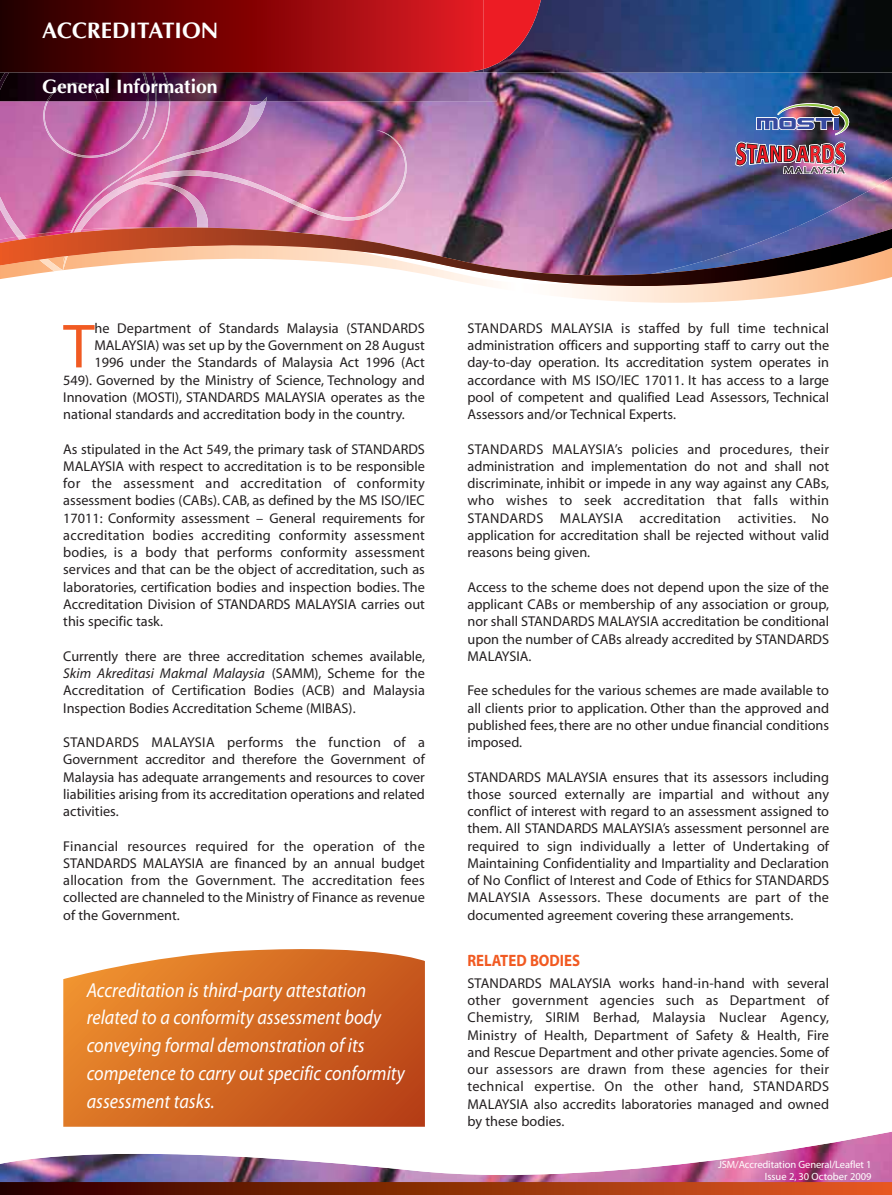
<style>
.page{position:relative;width:892px;height:1195px;background:#fff}
.page>*{position:absolute;margin:0;border:0;box-sizing:border-box;transform-origin:0 0}
.t1{font:62.85px "Myriad";color:#f15a22}
.t2{font:700 22.5px "Optima";color:#fff}
.t3{font:italic 20.25px/27.8px "Myriad";color:#fff;scale:.9 1}
.t4{font:700 19.5px "Optima";color:#fff}
.t5{font:700 16.5px "Myriad";color:#f15a22;scale:.9 1}
.t6{font:14.25px/17.2px "Myriad";color:#231f20;text-align:justify}
.t7{font:10.5px/12px "Myriad";letter-spacing:-.01em;color:#fff;text-align:right}
.s1{font-style:italic}
</style>
<div class="page">
<img style="left:0;top:1132px;width:891px;height:50px">
<img style="left:266px;top:72px;width:436px;height:134px">
<img style="left:702px;top:72px;width:189px;height:104px">
<img style="left:170px;top:130px;width:239px;height:76px">
<img style="left:149px;top:183px;width:21px;height:23px">
<img style="left:0;top:101px;width:149px;height:105px">
<img style="left:122px;top:101px;width:144px;height:82px">
<img style="left:651px;top:176px;width:240px;height:30px">
<img style="left:0;top:206px;width:891px;height:97px">
<img style="left:735px;top:141px;width:111px;height:33px">
<img style="left:756px;top:101px;width:96px;height:34px">
<div style="left:832px;top:107px;width:8px;height:8px;background:#f48320;border-radius:50%"></div>
<img style="left:543px;top:0;width:348px;height:72px">
<svg style="left:0;top:0;width:543px;height:73px;background:#860a0e"></svg>
<img style="left:458px;top:69px;width:25px;height:3px">
<img style="left:149px;top:72px;width:348px;height:29px">
<img style="left:152px;top:72px;width:5px;height:29px">
<img style="left:163px;top:72px;width:7px;height:29px">
<img style="left:0;top:72px;width:149px;height:29px">
<svg style="left:263px;top:97px;width:4px;height:4px"></svg>
<svg style="left:63px;top:949px;width:362px;height:177px;background:#d46f2c"></svg>
<svg style="left:0;top:1182px;width:891px;height:12px;background:#8b2d0b"></svg>
<h2 class="t2" style="left:42px;top:22px;width:178px">ACCREDITATION</h2>
<h3 class="t4" style="left:42px;top:80px;width:177px">General Information</h3>
<h1 class="t1" style="left:63px;top:322px;width:33px">T</h1>
<p class="t6" style="left:94px;top:321px;width:332px">he Department of Standards Malaysia (STANDARDS</p>
<p class="t6" style="left:94px;top:338px;width:332px">MALAYSIA) was set up by the Government on 28 August</p>
<p class="t6" style="left:94px;top:355px;width:332px">1996 under the Standards of Malaysia Act 1996 (Act</p>
<p class="t6" style="left:63px;top:372px;width:363px">549). Governed by the Ministry of Science, Technology and</p>
<p class="t6" style="left:63px;top:390px;width:363px">Innovation (MOSTI), STANDARDS MALAYSIA operates as the</p>
<p class="t6" style="left:63px;top:407px;width:343px">national standards and accreditation body in the country.</p>
<p class="t6" style="left:63px;top:441px;width:363px">As stipulated in the Act 549, the primary task of STANDARDS MALAYSIA with respect to accreditation is to be responsible for the assessment and accreditation of conformity assessment bodies (CABs). CAB, as defined by the MS ISO/IEC 17011: Conformity assessment – General requirements for accreditation bodies accrediting conformity assessment bodies, is a body that performs conformity assessment services and that can be the object of accreditation, such as laboratories, certification bodies and inspection bodies. The Accreditation Division of STANDARDS MALAYSIA carries out this specific task.</p>
<p class="t6" style="left:63px;top:648px;width:363px">Currently there are three accreditation schemes available, <span class="s1">Skim Akreditasi Makmal Malaysia</span> (SAMM), Scheme for the Accreditation of Certification Bodies (ACB) and Malaysia Inspection Bodies Accreditation Scheme (MIBAS).</p>
<p class="t6" style="left:63px;top:735px;width:363px">STANDARDS MALAYSIA performs the function of a Government accreditor and therefore the Government of Malaysia has adequate arrangements and resources to cover liabilities arising from its accreditation operations and related activities.</p>
<p class="t6" style="left:63px;top:838px;width:363px">Financial resources required for the operation of the STANDARDS MALAYSIA are financed by an annual budget allocation from the Government. The accreditation fees collected are channeled to the Ministry of Finance as revenue of the Government.</p>
<h3 class="t3" style="left:87px;top:977px;width:355px">Accreditation is third-party attestation related to a conformity assessment body conveying formal demonstration of its competence to carry out specific conformity assessment tasks.</h3>
<p class="t6" style="left:467px;top:321px;width:363px">STANDARDS MALAYSIA is staffed by full time technical administration officers and supporting staff to carry out the day-to-day operation. Its accreditation system operates in accordance with MS ISO/IEC 17011. It has access to a large pool of competent and qualified Lead Assessors, Technical Assessors and/or Technical Experts.</p>
<p class="t6" style="left:467px;top:441px;width:363px">STANDARDS MALAYSIA’s policies and procedures, their administration and implementation do not and shall not discriminate, inhibit or impede in any way against any CABs, who wishes to seek accreditation that falls within STANDARDS MALAYSIA accreditation activities. No application for accreditation shall be rejected without valid reasons being given.</p>
<p class="t6" style="left:467px;top:579px;width:363px">Access to the scheme does not depend upon the size of the applicant CABs or membership of any association or group, nor shall STANDARDS MALAYSIA accreditation be conditional upon the number of CABs already accredited by STANDARDS MALAYSIA.</p>
<p class="t6" style="left:467px;top:683px;width:363px">Fee schedules for the various schemes are made available to all clients prior to application. Other than the approved and published fees, there are no other undue financial conditions imposed.</p>
<p class="t6" style="left:467px;top:769px;width:363px">STANDARDS MALAYSIA ensures that its assessors including those sourced externally are impartial and without any conflict of interest with regard to an assessment assigned to them. All STANDARDS MALAYSIA’s assessment personnel are required to sign individually a letter of Undertaking of Maintaining Confidentiality and Impartiality and Declaration of No Conflict of Interest and Code of Ethics for STANDARDS MALAYSIA Assessors. These documents are part of the documented agreement covering these arrangements.</p>
<p class="t5" style="left:467px;top:951px;width:127px">RELATED BODIES</p>
<p class="t6" style="left:467px;top:975px;width:363px">STANDARDS MALAYSIA works hand-in-hand with several other government agencies such as Department of Chemistry, SIRIM Berhad, Malaysia Nuclear Agency, Ministry of Health, Department of Safety &amp; Health, Fire and Rescue Department and other private agencies. Some of our assessors are drawn from these agencies for their technical expertise. On the other hand, STANDARDS MALAYSIA also accredits laboratories managed and owned by these bodies.</p>
<p class="t7" style="left:718px;top:1159px;width:155px">JSM/Accreditation General/Leaflet 1<br>Issue 2, 30 October 2009</p>
</div>
